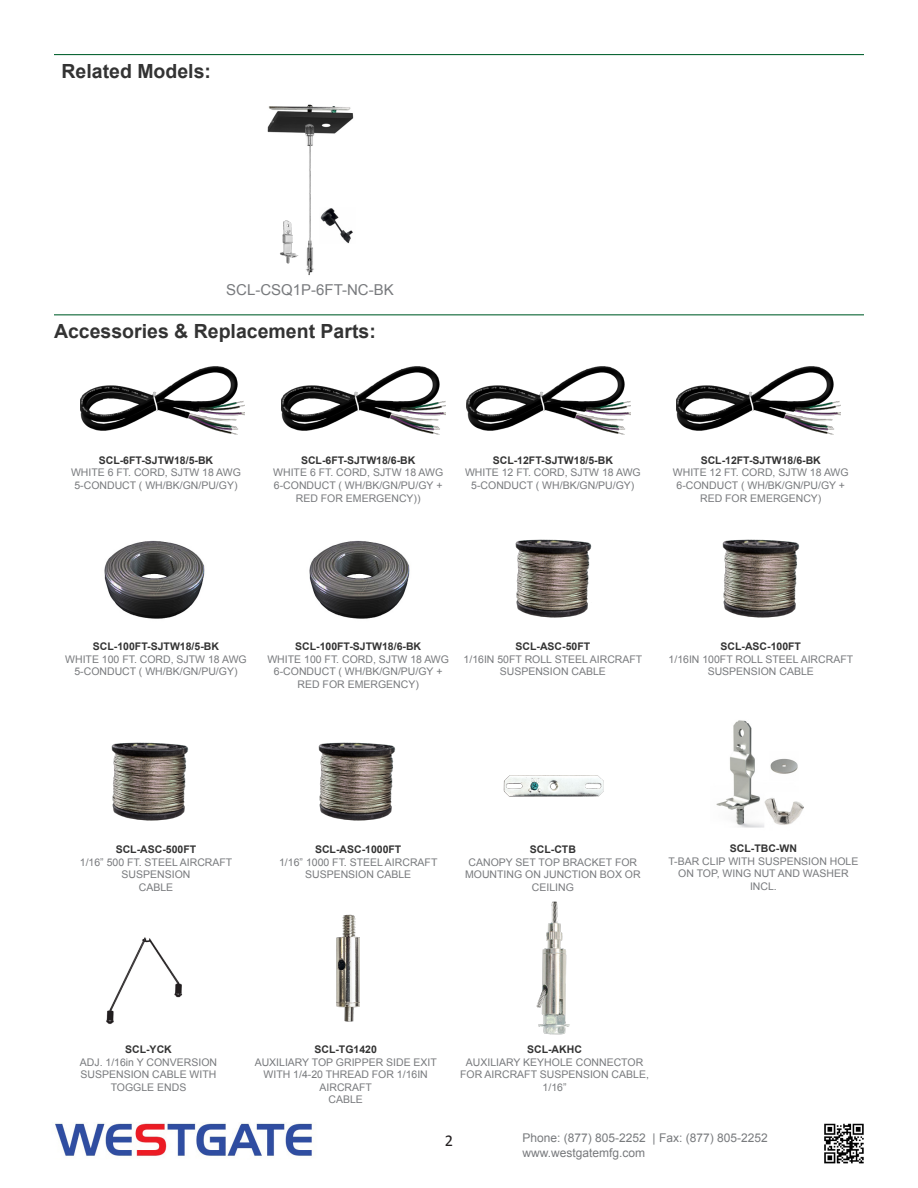
<style>
.page{position:relative;width:918px;height:1188px;background:#fff}
.page>*{position:absolute;margin:0;border:0;box-sizing:border-box;transform-origin:0 0}
.t1{font:700 19.5px "Arial";color:#333}
.t2{font:16.5px "Calibri";color:#231f20}
.t3{font:15px "Arial";color:#787a7d}
.t4{font:12px "Arial";color:#787a7d}
.t5{font:10.5px/12.6px "Arial";color:#787a7d;text-align:center}
.t6{font:700 10.5px "Arial";color:#333}
</style>
<div class="page">
<img style="left:55px;top:1123px;width:257px;height:34px">
<img style="left:824px;top:1123px;width:40px;height:41px">
<hr style="left:54px;top:54px;width:810px;height:1px;background:#0d6736">
<hr style="left:54px;top:314px;width:810px;height:1px;background:#0d6736">
<img style="left:722px;top:539px;width:78px;height:79px">
<img style="left:318px;top:742px;width:78px;height:79px">
<img style="left:106px;top:937px;width:77px;height:87px">
<img style="left:515px;top:539px;width:77px;height:79px">
<img style="left:111px;top:742px;width:78px;height:79px">
<img style="left:503px;top:775px;width:101px;height:22px">
<img style="left:80px;top:367px;width:164px;height:67px">
<img style="left:281px;top:367px;width:165px;height:67px">
<img style="left:467px;top:367px;width:164px;height:67px">
<img style="left:676px;top:367px;width:164px;height:67px">
<img style="left:309px;top:540px;width:101px;height:79px">
<img style="left:104px;top:540px;width:101px;height:79px">
<img style="left:267px;top:104px;width:87px;height:171px">
<img style="left:267px;top:216px;width:35px;height:53px">
<img style="left:716px;top:720px;width:88px;height:108px">
<img style="left:536px;top:901px;width:34px;height:134px">
<img style="left:336px;top:914px;width:24px;height:108px">
<img style="left:320px;top:207px;width:34px;height:36px">
<p class="t1" style="left:62px;top:58px;width:151px">Related Models:</p>
<p class="t3" style="left:226px;top:280px;width:169px">SCL-CSQ1P-6FT-NC-BK</p>
<p class="t1" style="left:54px;top:319px;width:323px">Accessories &amp; Replacement Parts:</p>
<p class="t6" style="left:99px;top:453px;width:116px">SCL-6FT-SJTW18/5-BK</p>
<p class="t5" style="left:71px;top:467px;width:171px">WHITE 6 FT. CORD, SJTW 18 AWG</p>
<p class="t5" style="left:74px;top:479px;width:165px">5-CONDUCT ( WH/BK/GN/PU/GY)</p>
<p class="t6" style="left:301px;top:453px;width:116px">SCL-6FT-SJTW18/6-BK</p>
<p class="t5" style="left:273px;top:467px;width:171px">WHITE 6 FT. CORD, SJTW 18 AWG</p>
<p class="t5" style="left:274px;top:479px;width:170px">6-CONDUCT ( WH/BK/GN/PU/GY +<br>RED FOR EMERGENCY))</p>
<p class="t6" style="left:493px;top:453px;width:122px">SCL-12FT-SJTW18/5-BK</p>
<p class="t5" style="left:465px;top:467px;width:177px">WHITE 12 FT. CORD, SJTW 18 AWG</p>
<p class="t5" style="left:471px;top:479px;width:165px">5-CONDUCT ( WH/BK/GN/PU/GY)</p>
<p class="t6" style="left:701px;top:453px;width:122px">SCL-12FT-SJTW18/6-BK</p>
<p class="t5" style="left:673px;top:467px;width:177px">WHITE 12 FT. CORD, SJTW 18 AWG</p>
<p class="t5" style="left:677px;top:479px;width:170px">6-CONDUCT ( WH/BK/GN/PU/GY +</p>
<p class="t5" style="left:700px;top:492px;width:123px">RED FOR EMERGENCY)</p>
<p class="t6" style="left:93px;top:639px;width:128px">SCL-100FT-SJTW18/5-BK</p>
<p class="t5" style="left:65px;top:653px;width:183px">WHITE 100 FT. CORD, SJTW 18 AWG</p>
<p class="t5" style="left:74px;top:665px;width:165px">5-CONDUCT ( WH/BK/GN/PU/GY)</p>
<p class="t6" style="left:295px;top:639px;width:128px">SCL-100FT-SJTW18/6-BK</p>
<p class="t5" style="left:267px;top:653px;width:183px">WHITE 100 FT. CORD, SJTW 18 AWG</p>
<p class="t5" style="left:274px;top:665px;width:170px">6-CONDUCT ( WH/BK/GN/PU/GY +</p>
<p class="t5" style="left:298px;top:678px;width:123px">RED FOR EMERGENCY)</p>
<p class="t6" style="left:516px;top:639px;width:76px">SCL-ASC-50FT</p>
<p class="t5" style="left:464px;top:653px;width:180px">1/16IN 50FT ROLL STEEL AIRCRAFT</p>
<p class="t5" style="left:500px;top:665px;width:108px">SUSPENSION CABLE</p>
<p class="t6" style="left:721px;top:639px;width:82px">SCL-ASC-100FT</p>
<p class="t5" style="left:669px;top:653px;width:186px">1/16IN 100FT ROLL STEEL AIRCRAFT</p>
<p class="t5" style="left:708px;top:665px;width:108px">SUSPENSION CABLE</p>
<p class="t6" style="left:116px;top:843px;width:82px">SCL-ASC-500FT</p>
<p class="t5" style="left:80px;top:856px;width:154px">1/16” 500 FT. STEEL AIRCRAFT<br>SUSPENSION</p>
<p class="t5" style="left:139px;top:881px;width:36px">CABLE</p>
<p class="t6" style="left:315px;top:843px;width:88px">SCL-ASC-1000FT</p>
<p class="t5" style="left:279px;top:856px;width:160px">1/16” 1000 FT. STEEL AIRCRAFT</p>
<p class="t5" style="left:305px;top:868px;width:108px">SUSPENSION CABLE</p>
<p class="t6" style="left:530px;top:843px;width:48px">SCL-CTB</p>
<p class="t5" style="left:469px;top:856px;width:170px">CANOPY SET TOP BRACKET FOR</p>
<p class="t5" style="left:465px;top:868px;width:177px">MOUNTING ON JUNCTION BOX OR</p>
<p class="t5" style="left:532px;top:881px;width:44px">CEILING</p>
<p class="t6" style="left:730px;top:842px;width:69px">SCL-TBC-WN</p>
<p class="t5" style="left:668px;top:855px;width:192px">T-BAR CLIP WITH SUSPENSION HOLE</p>
<p class="t5" style="left:678px;top:868px;width:172px">ON TOP, WING NUT AND WASHER</p>
<p class="t5" style="left:750px;top:880px;width:28px">INCL.</p>
<p class="t6" style="left:125px;top:1042px;width:48px">SCL-YCK</p>
<p class="t5" style="left:80px;top:1056px;width:139px">ADJ. 1/16in Y CONVERSION</p>
<p class="t5" style="left:81px;top:1068px;width:137px">SUSPENSION CABLE WITH</p>
<p class="t5" style="left:111px;top:1081px;width:77px">TOGGLE ENDS</p>
<p class="t6" style="left:314px;top:1042px;width:64px">SCL-TG1420</p>
<p class="t5" style="left:255px;top:1056px;width:184px">AUXILIARY TOP GRIPPER SIDE EXIT</p>
<p class="t5" style="left:264px;top:1068px;width:166px">WITH 1/4-20 THREAD FOR 1/16IN<br>AIRCRAFT</p>
<p class="t5" style="left:328px;top:1094px;width:36px">CABLE</p>
<p class="t6" style="left:527px;top:1042px;width:56px">SCL-AKHC</p>
<p class="t5" style="left:466px;top:1056px;width:179px">AUXILIARY KEYHOLE CONNECTOR</p>
<p class="t5" style="left:460px;top:1068px;width:190px">FOR AIRCRAFT SUSPENSION CABLE,</p>
<p class="t5" style="left:543px;top:1081px;width:25px">1/16”</p>
<p class="t2" style="left:445px;top:1131px;width:10px">2</p>
<p class="t4" style="left:522px;top:1130px;width:247px">Phone: (877) 805-2252 | Fax: (877) 805-2252</p>
<p class="t4" style="left:522px;top:1145px;width:124px">www.westgatemfg.com</p>
</div>
